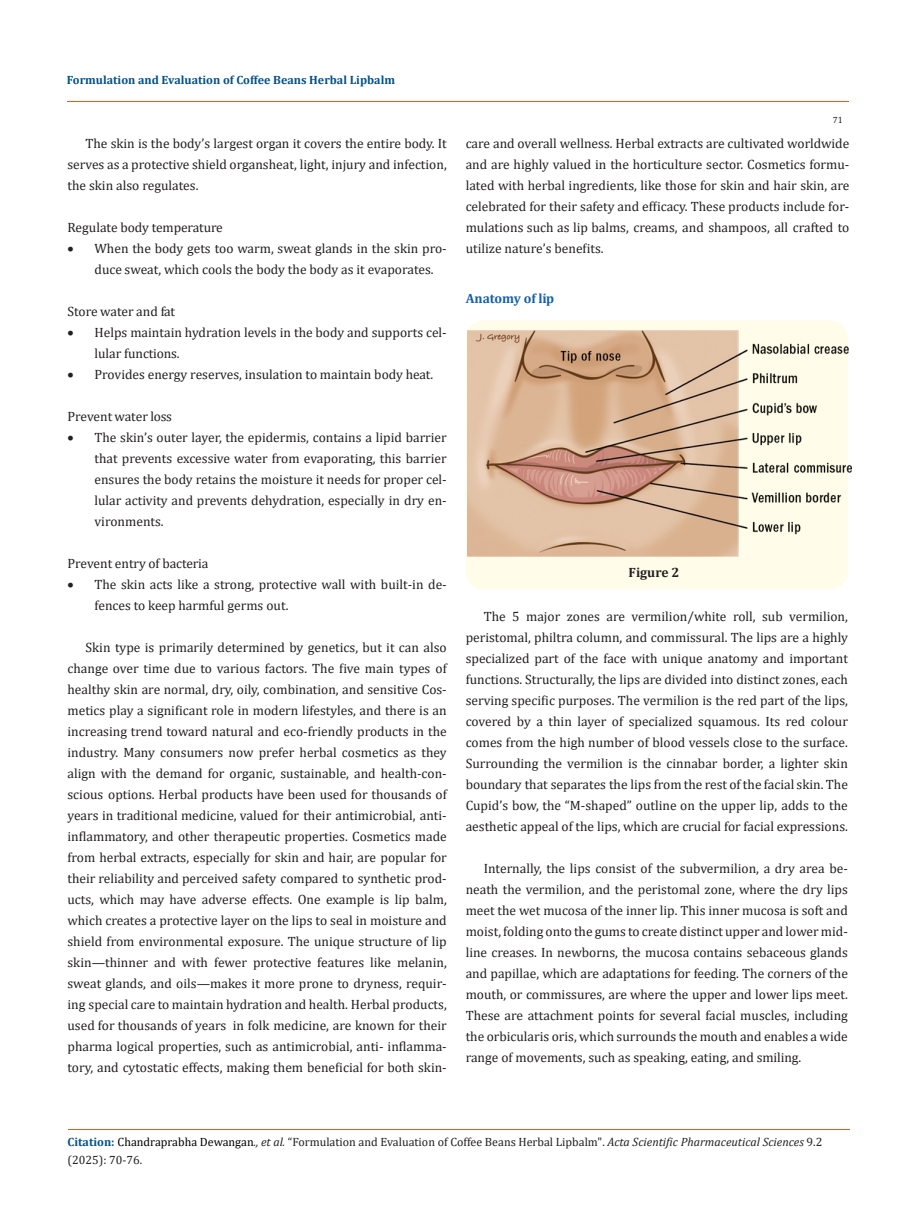
<style>
.page{position:relative;width:917px;height:1224px;background:#fff}
.page>*{position:absolute;margin:0;border:0;box-sizing:border-box;transform-origin:0 0}
.Body_Text{font:13.5px/21px "Cambria";color:#231f20;text-align:justify}
.List_Paragraph{font:13.5px "Cambria";letter-spacing:-.01em;color:#231f20}
.Heading_1{font:700 13.5px "Cambria";color:#1560a6}
.t1{font:700 13.5px "Cambria";color:#231f20}
.t2{font:12px/18px "Cambria";color:#231f20}
.t3{font:700 12px "Cambria";color:#035089}
.t4{font:9px "Cambria";color:#231f20}
.s1{font-weight:700;color:#035089}
.s2{color:#000}
.s3{font-style:italic}
</style>
<div class="page">
<hr style="left:67px;top:102px;width:782px;height:1px;background:#e05d1a">
<div style="left:465px;top:320px;width:382px;height:269px;background:#fffde9;border-radius:18px"></div>
<img style="left:467px;top:330px;width:384px;height:227px">
<hr style="left:68px;top:1130px;width:781px;height:1px;background:#e05d1a">
<p class="t3" style="left:67px;top:71px;width:330px">Formulation and Evaluation of Coffee Beans Herbal Lipbalm</p>
<p class="Body_Text" style="left:67px;top:133px;width:381px;text-indent:18px">The skin is the body’s largest organ it covers the entire body. It serves as a protective shield organsheat, light, injury and infection, the skin also regulates.</p>
<p class="List_Paragraph" style="left:67px;top:220px;width:157px">Regulate body temperature</p>
<p class="Body_Text" style="left:94px;top:238px;width:354px;text-indent:-27px">• When the body gets too warm, sweat glands in the skin pro&shy;duce sweat, which cools the body the body as it evaporates.</p>
<p class="List_Paragraph" style="left:67px;top:304px;width:109px">Store water and fat</p>
<p class="Body_Text" style="left:94px;top:322px;width:354px;text-indent:-27px">• Helps maintain hydration levels in the body and supports cel&shy;lular functions.</p>
<p class="Body_Text" style="left:67px;top:364px;width:367px">• Provides energy reserves, insulation to maintain body heat.</p>
<p class="List_Paragraph" style="left:67px;top:409px;width:106px">Prevent water loss</p>
<p class="Body_Text" style="left:94px;top:427px;width:354px;text-indent:-27px">• The skin’s outer layer, the epidermis, contains a lipid barrier that prevents excessive water from evaporating, this barrier ensures the body retains the moisture it needs for proper cel&shy;lular activity and prevents dehydration, especially in dry en&shy;vironments.</p>
<p class="List_Paragraph" style="left:67px;top:556px;width:142px">Prevent entry of bacteria</p>
<p class="Body_Text" style="left:94px;top:574px;width:354px;text-indent:-27px">• The skin acts like a strong, protective wall with built-in de&shy;fences to keep harmful germs out.</p>
<p class="Body_Text" style="left:67px;top:637px;width:381px;text-indent:18px">Skin type is primarily determined by genetics, but it can also change over time due to various factors. The five main types of healthy skin are normal, dry, oily, combination, and sensitive Cos&shy;metics play a significant role in modern lifestyles, and there is an increasing trend toward natural and eco-friendly products in the industry. Many consumers now prefer herbal cosmetics as they align with the demand for organic, sustainable, and health-con&shy;scious options. Herbal products have been used for thousands of years in traditional medicine, valued for their antimicrobial, anti&shy;inflammatory, and other therapeutic properties. Cosmetics made from herbal extracts, especially for skin and hair, are popular for their reliability and perceived safety compared to synthetic prod&shy;ucts, which may have adverse effects. One example is lip balm, which creates a protective layer on the lips to seal in moisture and shield from environmental exposure. The unique structure of lip skin—thinner and with fewer protective features like melanin, sweat glands, and oils—makes it more prone to dryness, requir&shy;ing special care to maintain hydration and health. Herbal products, used for thousands of years in folk medicine, are known for their pharma logical properties, such as antimicrobial, anti- inflamma&shy;tory, and cytostatic effects, making them beneficial for both skin-</p>
<p class="t4" style="left:833px;top:115px;width:11px">71</p>
<p class="Body_Text" style="left:465px;top:133px;width:385px">care and overall wellness. Herbal extracts are cultivated worldwide and are highly valued in the horticulture sector. Cosmetics formu&shy;lated with herbal ingredients, like those for skin and hair skin, are celebrated for their safety and efficacy. These products include for&shy;mulations such as lip balms, creams, and shampoos, all crafted to utilize nature’s benefits.</p>
<p class="Heading_1" style="left:465px;top:289px;width:90px">Anatomy of lip</p>
<p class="t1" style="left:628px;top:563px;width:52px">Figure 2</p>
<p class="Body_Text" style="left:465px;top:606px;width:384px;text-indent:18px">The 5 major zones are vermilion/white roll, sub vermilion, peristomal, philtra column, and commissural. The lips are a highly specialized part of the face with unique anatomy and important functions. Structurally, the lips are divided into distinct zones, each serving specific purposes. The vermilion is the red part of the lips, covered by a thin layer of specialized squamous. Its red colour comes from the high number of blood vessels close to the surface.<br>Surrounding the vermilion is the cinnabar border, a lighter skin boundary that separates the lips from the rest of the facial skin. The Cupid’s bow, the “M-shaped” outline on the upper lip, adds to the aesthetic appeal of the lips, which are crucial for facial expressions.</p>
<p class="Body_Text" style="left:465px;top:858px;width:384px;text-indent:18px">Internally, the lips consist of the subvermilion, a dry area be&shy;neath the vermilion, and the peristomal zone, where the dry lips meet the wet mucosa of the inner lip. This inner mucosa is soft and moist, folding onto the gums to create distinct upper and lower mid&shy;line creases. In newborns, the mucosa contains sebaceous glands and papillae, which are adaptations for feeding. The corners of the mouth, or commissures, are where the upper and lower lips meet.<br>These are attachment points for several facial muscles, including the orbicularis oris, which surrounds the mouth and enables a wide range of movements, such as speaking, eating, and smiling.</p>
<p class="t2" style="left:68px;top:1133px;width:756px"><span class="s1">Citation:</span> <span class="s2">Chandraprabha Dewangan</span><span class="s3">., et al.</span> “Formulation and Evaluation of Coffee Beans Herbal Lipbalm". <span class="s3">Acta Scientific Pharmaceutical Sciences</span> 9.2 (2025): 70-76.</p>
</div>
